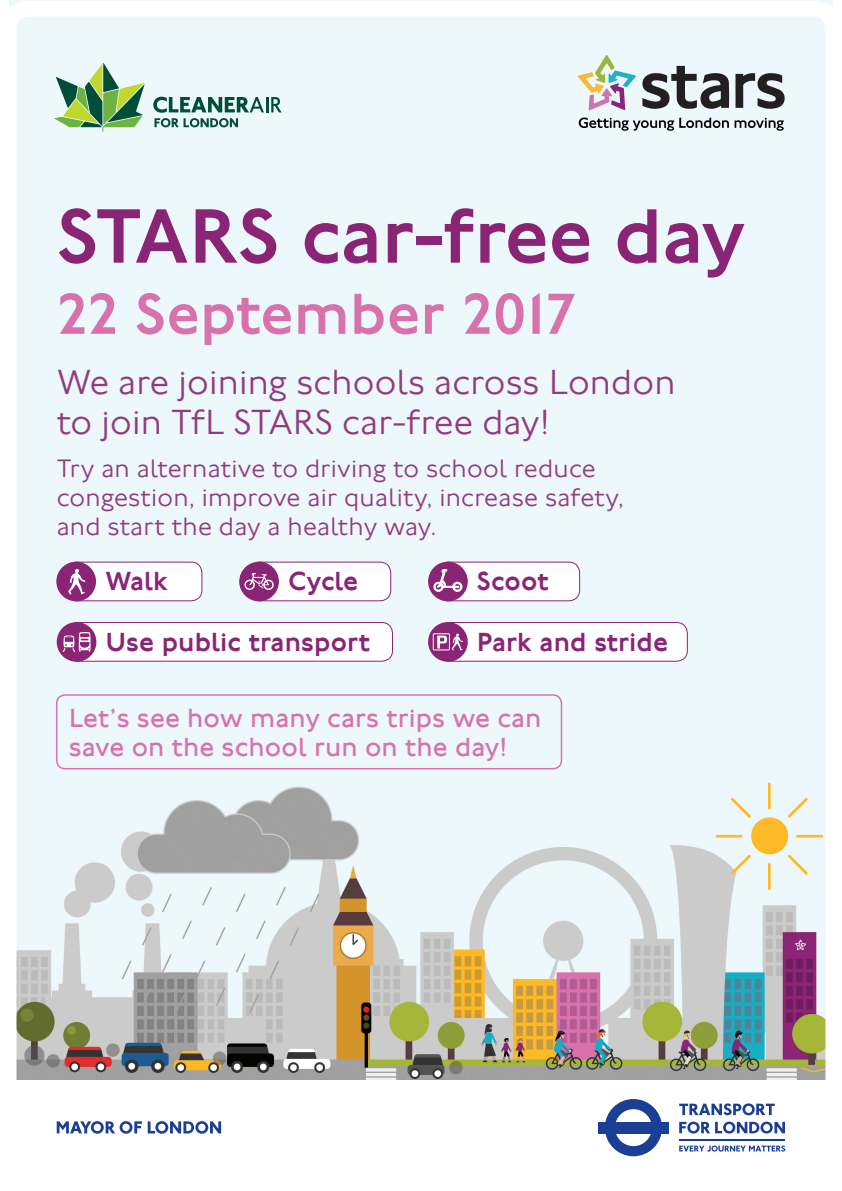
<style>
.page{position:relative;width:842px;height:1191px;background:#fff}
.page>*{position:absolute;margin:0;border:0;box-sizing:border-box;transform-origin:0 0}
.t1{font:500 80px "Johnston 100";letter-spacing:-.005em;color:#8a2474}
.t2{font:500 60px "Johnston 100";letter-spacing:.005em;color:#d772ad}
.t3{font:300 36px/40px "Johnston 100";letter-spacing:.005em;color:#933b7d}
.t4{font:27px/29px "Johnston 100";letter-spacing:.005em;color:#d772ad}
.t5{font:500 27px "Johnston 100";letter-spacing:.005em;color:#8a2474}
.t6{font:300 26px/29px "Johnston 100";letter-spacing:.01em;color:#933b7d}
</style>
<div class="page">
<img style="left:10px;top:0;width:822px;height:1080px">
<svg style="left:642px;top:66px;width:143px;height:44px;background:#93979a"></svg>
<svg style="left:578px;top:55px;width:58px;height:55px;background:#d3d5d3"></svg>
<svg style="left:579px;top:117px;width:205px;height:14px;background:#acb4b7"></svg>
<svg style="left:54px;top:63px;width:91px;height:69px;background:#9ac094"></svg>
<svg style="left:153px;top:97px;width:129px;height:30px;background:#97bab5"></svg>
<div style="left:1px;top:1px;width:840px;height:1189px;border:16px solid #fff;border-radius:20px"></div>
<div style="left:56px;top:694px;width:506px;height:75px;border:2px solid #d772ad;border-radius:9px"></div>
<div style="left:56px;top:561px;width:40px;height:40px;background:#8a2474;border-radius:50%"></div>
<svg style="left:68px;top:561px;width:135px;height:41px"></svg>
<svg style="left:239px;top:561px;width:40px;height:40px"></svg>
<svg style="left:244px;top:561px;width:148px;height:41px"></svg>
<svg style="left:428px;top:561px;width:40px;height:40px"></svg>
<svg style="left:434px;top:561px;width:147px;height:41px"></svg>
<svg style="left:428px;top:622px;width:40px;height:40px"></svg>
<div style="left:433px;top:633px;width:17px;height:17px;border:1px solid #fff"></div>
<svg style="left:437px;top:621px;width:251px;height:41px"></svg>
<div style="left:57px;top:622px;width:39px;height:40px;background:#8a2474;border-radius:50%"></div>
<svg style="left:63px;top:621px;width:330px;height:41px"></svg>
<hr style="left:679px;top:1139px;width:106px;height:1px;background:#1b3f94">
<svg style="left:605px;top:1099px;width:57px;height:57px"></svg>
<div style="left:598px;top:1121px;width:71px;height:12px;background:#1b3f94"></div>
<svg style="left:679px;top:1145px;width:106px;height:6px"></svg>
<svg style="left:679px;top:1103px;width:96px;height:12px"></svg>
<svg style="left:679px;top:1121px;width:106px;height:12px"></svg>
<svg style="left:57px;top:1121px;width:85px;height:12px"></svg>
<svg style="left:148px;top:1121px;width:73px;height:12px"></svg>
<h1 class="t1" style="left:57px;top:192px;width:690px">STARS car-free day</h1>
<h2 class="t2" style="left:57px;top:281px;width:521px">22 September 2017</h2>
<h3 class="t3" style="left:57px;top:362px;width:620px">We are joining schools across London to join TfL STARS car-free day!</h3>
<p class="t6" style="left:57px;top:454px;width:569px">Try an alternative to driving to school reduce congestion, improve air quality, increase safety, and start the day a healthy way.</p>
<p class="t5" style="left:105px;top:566px;width:64px">Walk</p>
<p class="t5" style="left:288px;top:566px;width:71px">Cycle</p>
<p class="t5" style="left:477px;top:566px;width:73px">Scoot</p>
<p class="t5" style="left:106px;top:627px;width:266px">Use public transport</p>
<p class="t5" style="left:477px;top:627px;width:193px">Park and stride</p>
<p class="t4" style="left:69px;top:704px;width:474px">Let’s see how many cars trips we can save on the school run on the day!</p>
</div>
